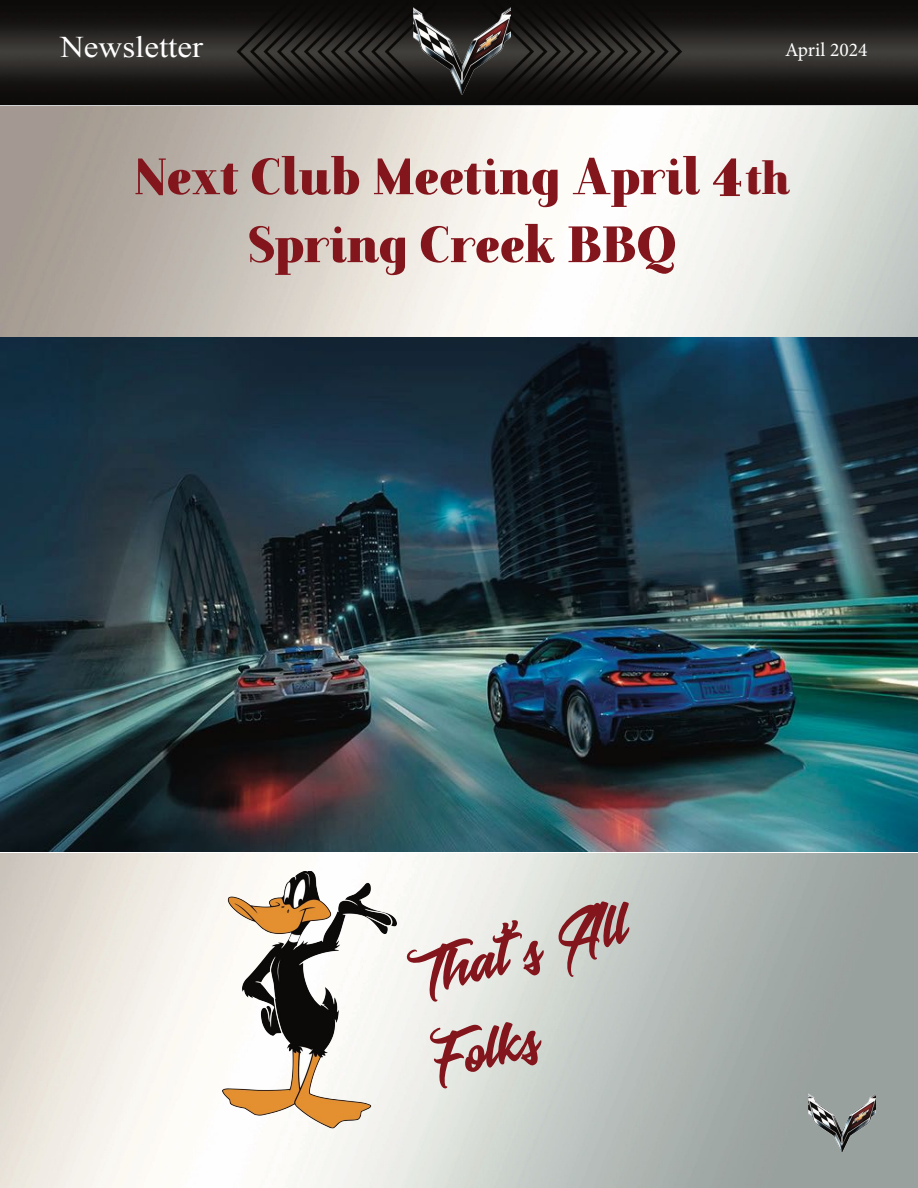
<style>
.page{position:relative;width:918px;height:1188px;background:#fff}
.page>*{position:absolute;margin:0;border:0;box-sizing:border-box;transform-origin:0 0}
.t1{font:72px "Baksoda";color:#83151c}
.t2{font:900 51px/67.9px "Farewell Angelina";color:#83151c;text-align:center}
.t3{font:30px "Times New Roman";color:#fff;scale:1.1 1}
.t4{font:19.5px "Minion Pro";color:#fff}
.s1{font-size:66px}
.s2{font-size:45px}
</style>
<div class="page">
<img style="left:0;top:105px;width:918px;height:1083px">
<img style="left:0;top:338px;width:918px;height:514px">
<img style="left:0;top:0;width:918px;height:105px">
<img style="left:414px;top:8px;width:96px;height:87px">
<img style="left:223px;top:871px;width:173px;height:257px">
<img style="left:809px;top:1093px;width:66px;height:60px">
<p class="t3" style="left:60px;top:30px;width:131px">Newsletter</p>
<p class="t4" style="left:785px;top:38px;width:84px">April 2024</p>
<p class="t2" style="left:134px;top:143px;width:657px">Next Club Meeting April <span class="s1">4</span><span class="s2">th<br></span>Spring Creek BBQ</p>
<p class="t1" style="left:406px;top:954px;width:221px;rotate:-15deg">That’’s All</p>
<p class="t1" style="left:428px;top:1037px;width:107px;rotate:-15deg">Folks</p>
</div>
